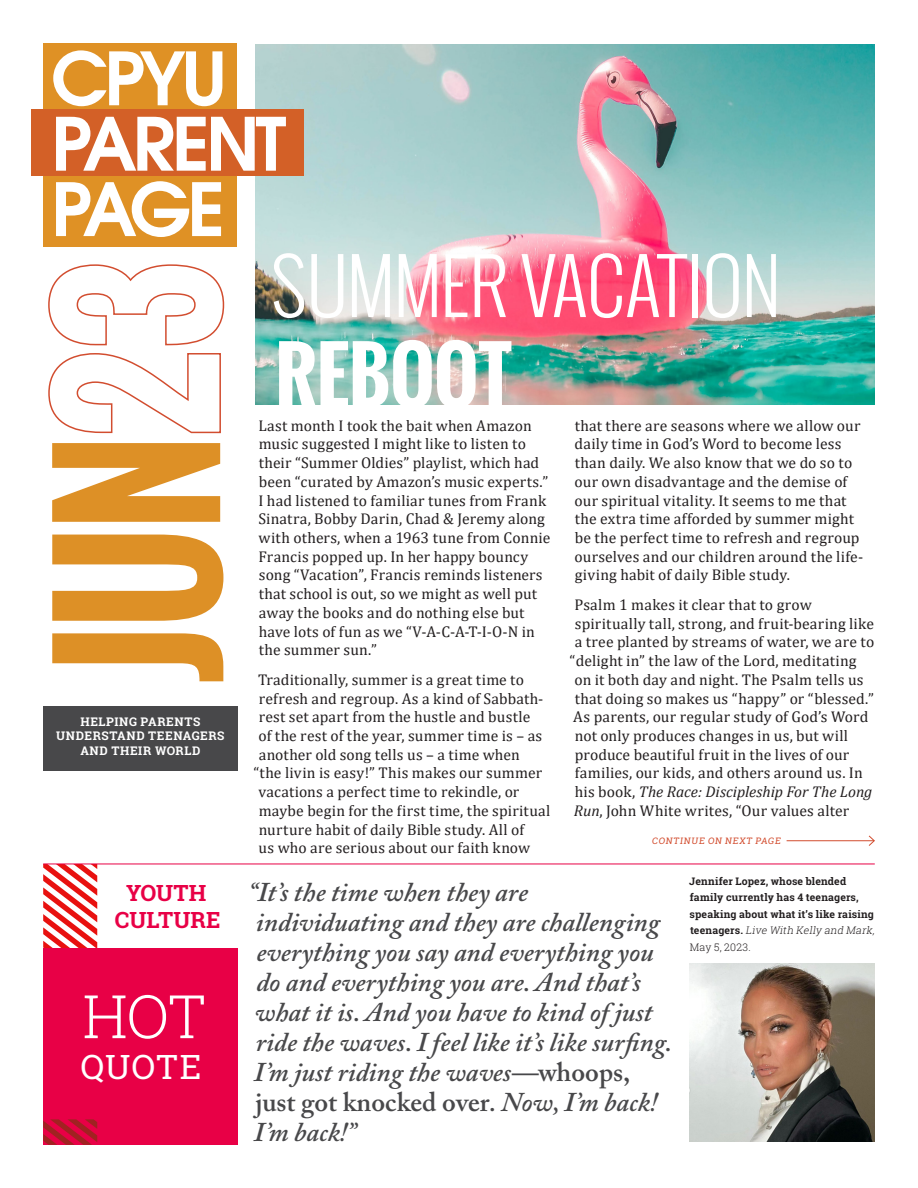
<style>
.page{position:relative;width:918px;height:1188px;background:#fff}
.page>*{position:absolute;margin:0;border:0;box-sizing:border-box;transform-origin:0 0}
.t1{font:700 191.1px "Oswald";letter-spacing:-.02em;color:#dd9026;scale:.88 1}
.t2{font:300 75px/90px "Oswald";letter-spacing:-.02em;color:#fff}
.Copy{font:300 60px "Roboto Slab";color:#fff}
.Copy-2{font:33.75px "Roboto Slab";letter-spacing:.03em;color:#fff}
.Copy-3{font:italic 600 27px/30px "Adobe Caslon Pro";color:#48484a}
.Copy-4{font:700 22.5px/27px "Roboto Slab";letter-spacing:.005em;color:#e80046;text-align:center}
.t3{font:15.6px/18.8px "Cambria";letter-spacing:.01em;color:#231f20}
.t4{font:italic 15.6px "Cambria";letter-spacing:-.005em;color:#231f20}
.Copy-5{font:700 12px/14.4px "Roboto Slab";letter-spacing:.045em;color:#fff;text-align:center}
.Copy-6{font:700 10.5px/16.5px "Roboto Slab";letter-spacing:.015em;color:#231f20}
.Copy-7{font:9px "Roboto Slab";color:#d24d2f}
.s1{color:#d24d2f}
.s2{font-weight:700}
.s3{font-style:normal}
.s4{font-style:italic}
.s5{font-weight:300;font-style:italic}
.s6{font-weight:300}
</style>
<div class="page">
<div style="left:43px;top:706px;width:195px;height:65px;background:#48484a"></div>
<img style="left:256px;top:45px;width:619px;height:360px">
<svg style="left:43px;top:863px;width:54px;height:85px"></svg>
<div style="left:43px;top:948px;width:195px;height:197px;background:#e80046"></div>
<svg style="left:43px;top:1119px;width:54px;height:26px"></svg>
<img style="left:689px;top:963px;width:186px;height:179px">
<div style="left:43px;top:43px;width:194px;height:204px;background:#df9125"></div>
<div style="left:31px;top:109px;width:272px;height:67px;background:#d36027"></div>
<svg style="left:53px;top:50px;width:169px;height:56px"></svg>
<svg style="left:56px;top:117px;width:230px;height:54px"></svg>
<svg style="left:56px;top:181px;width:165px;height:56px"></svg>
<hr style="left:787px;top:840px;width:87px;height:1px;background:#d24d2f">
<svg style="left:868px;top:835px;width:7px;height:11px"></svg>
<hr style="left:43px;top:864px;width:832px;height:1px;background:#e80046">
<p class="t1" style="left:-4px;top:681px;width:480px;rotate:-90deg">JUN<span class="s1">23</span></p>
<p class="Copy-5" style="left:56px;top:714px;width:170px">HELPING PARENTS<br>UNDERSTAND TEENAGERS<br>AND THEIR WORLD</p>
<p class="Copy-4" style="left:115px;top:879px;width:107px">YOUTH<br>CULTURE</p>
<p class="Copy" style="left:83px;top:975px;width:125px">HOT</p>
<p class="Copy-2" style="left:81px;top:1043px;width:122px">QUOTE</p>
<p class="t2" style="left:271px;top:241px;width:512px">SUMMER VACATION<br><span class="s2">REBOOT</span></p>
<p class="t3" style="left:258px;top:416px;width:294px">Last month I took the bait when Amazon music suggested I might like to listen to their “Summer Oldies” playlist, which had been “curated by Amazon’s music experts.” I had listened to familiar tunes from Frank Sinatra, Bobby Darin, Chad &amp; Jeremy along with others, when a 1963 tune from Connie Francis popped up. In her happy bouncy song “Vacation”, Francis reminds listeners that school is out, so we might as well put away the books and do nothing else but have lots of fun as we “V-A-C-A-T-I-O-N in the summer sun.”</p>
<p class="t3" style="left:258px;top:670px;width:268px">Traditionally, summer is a great time to</p>
<p class="t3" style="left:259px;top:689px;width:286px">refresh and regroup. As a kind of Sabbath-</p>
<p class="t3" style="left:259px;top:707px;width:273px">rest set apart from the hustle and bustle</p>
<p class="t3" style="left:259px;top:726px;width:285px">of the rest of the year, summer time is – as</p>
<p class="t3" style="left:259px;top:745px;width:262px">another old song tells us – a time when</p>
<p class="t3" style="left:253px;top:764px;width:290px">“the livin is easy!” This makes our summer</p>
<p class="t3" style="left:258px;top:782px;width:263px">vacations a perfect time to rekindle, or</p>
<p class="t3" style="left:259px;top:801px;width:293px">maybe begin for the first time, the spiritual</p>
<p class="t3" style="left:259px;top:820px;width:267px">nurture habit of daily Bible study. All of</p>
<p class="t3" style="left:259px;top:839px;width:273px">us who are serious about our faith know</p>
<p class="t3" style="left:575px;top:416px;width:290px">that there are seasons where we allow our daily time in God’s Word to become less than daily. We also know that we do so to our own disadvantage and the demise of our spiritual vitality. It seems to me that the extra time afforded by summer might be the perfect time to refresh and regroup ourselves and our children around the life&shy;giving habit of daily Bible study.</p>
<p class="t3" style="left:574px;top:595px;width:239px">Psalm 1 makes it clear that to grow</p>
<p class="t3" style="left:575px;top:614px;width:301px">spiritually tall, strong, and fruit-bearing like</p>
<p class="t3" style="left:575px;top:633px;width:301px">a tree planted by streams of water, we are to</p>
<p class="t3" style="left:569px;top:651px;width:289px">“delight in” the law of the Lord, meditating</p>
<p class="t3" style="left:575px;top:670px;width:291px">on it both day and night. The Psalm tells us</p>
<p class="t3" style="left:575px;top:689px;width:301px">that doing so makes us “happy” or “blessed.”</p>
<p class="t3" style="left:573px;top:707px;width:297px">As parents, our regular study of God’s Word</p>
<p class="t3" style="left:575px;top:726px;width:275px">not only produces changes in us, but will</p>
<p class="t3" style="left:575px;top:745px;width:276px">produce beautiful fruit in the lives of our</p>
<p class="t3" style="left:575px;top:764px;width:290px">families, our kids, and others around us. In</p>
<p class="t4" style="left:575px;top:781px;width:299px"><span class="s3">his book,</span> The Race: Discipleship For The Long</p>
<p class="t3" style="left:574px;top:801px;width:277px"><span class="s4">Run</span>, John White writes, “Our values alter</p>
<p class="Copy-7" style="left:652px;top:834px;width:132px">CONTINUE ON NEXT PAGE</p>
<p class="Copy-6" style="left:689px;top:873px;width:189px">Jennifer Lopez, whose blended family currently has 4 teenagers, speaking about what it’s like raising t e e n a g e r s . <span class="s5">Live With Kelly and Mark,<br></span><span class="s6">May 5, 2023.</span></p>
<p class="Copy-3" style="left:248px;top:877px;width:425px">“It’s the time when they are individuating and they are challenging everything you say and everything you do and everything you are. And that’s what it is. And you have to kind of just ride the waves. I feel like it’s like surfing.<br>I’m just riding the waves—<span class="s3">whoops,<br>just got knocked over</span>. Now, I’m back!<br>I’m back!”</p>
</div>
